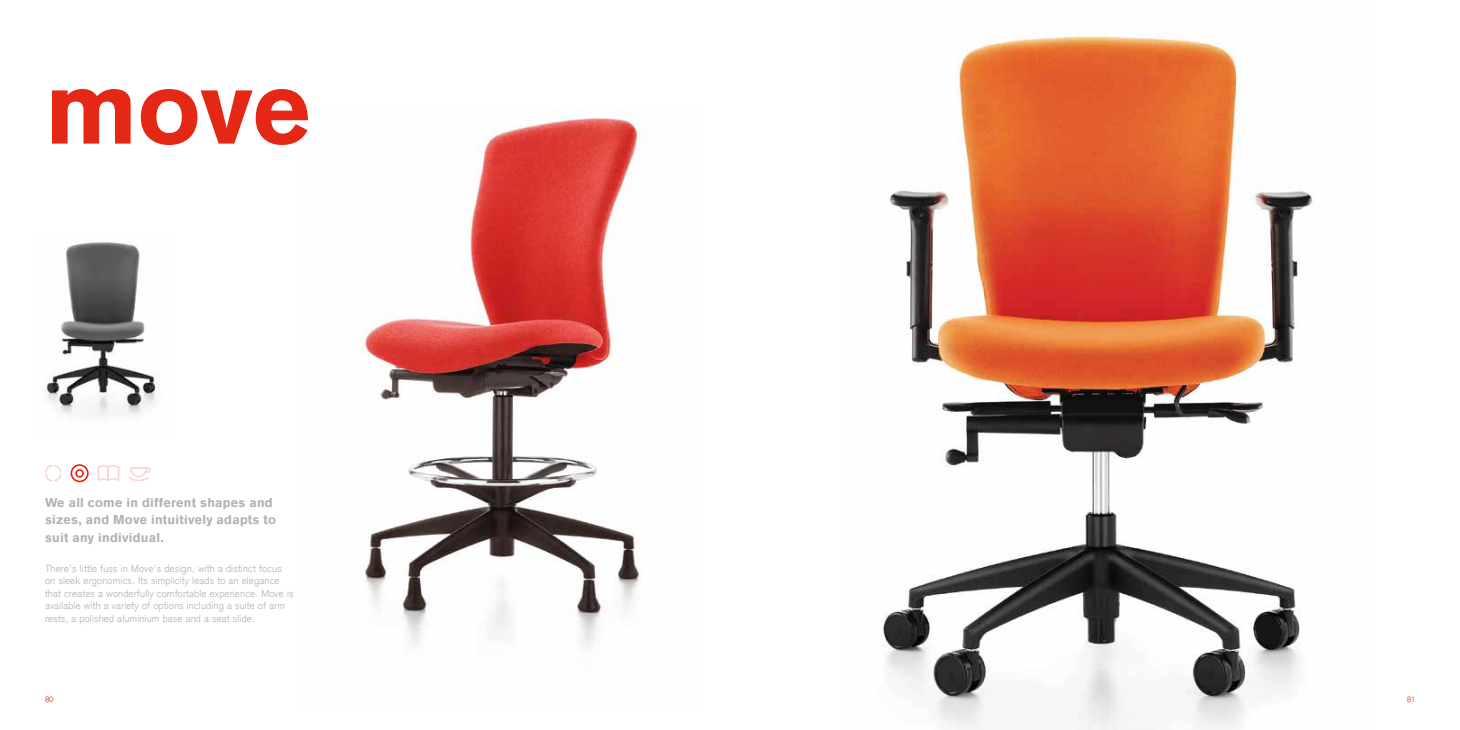
<style>
.page{position:relative;width:1460px;height:730px;background:#fff}
.page>*{position:absolute;margin:0;border:0;box-sizing:border-box;transform-origin:0 0}
.t1{font:900 100px "Akzidenz Grotesk CE";color:#e52716}
.t2{font:900 12.5px/17.5px "Akzidenz Grotesk CE";letter-spacing:.02em;color:#b3b2b2}
.t3{font:300 10px/12.5px "Akzidenz Grotesk CE";letter-spacing:.02em;color:#b3b2b2}
.t4{font:300 7.5px "Akzidenz Grotesk CE";color:#e42313}
</style>
<div class="page">
<img style="left:360px;top:110px;width:281px;height:536px">
<img style="left:883px;top:27px;width:430px;height:703px">
<img style="left:45px;top:242px;width:112px;height:173px">
<svg style="left:97px;top:465px;width:23px;height:16px"></svg>
<svg style="left:128px;top:467px;width:23px;height:14px"></svg>
<svg style="left:70px;top:464px;width:19px;height:19px"></svg>
<svg style="left:45px;top:465px;width:17px;height:17px"></svg>
<h1 class="t1" style="left:45px;top:42px;width:268px">move</h1>
<p class="t2" style="left:45px;top:494px;width:233px">We all come in different shapes and sizes, and Move intuitively adapts to suit any individual.</p>
<p class="t3" style="left:45px;top:562px;width:250px">There’s little fuss in Move’s design, with a distinct focus on sleek ergonomics. Its simplicity leads to an elegance that creates a wonderfully comfortable experience. Move is available with a variety of options including a suite of arm rests, a polished aluminium base and a seat slide.</p>
<p class="t4" style="left:45px;top:694px;width:10px">80</p>
<p class="t4" style="left:1407px;top:694px;width:10px">81</p>
</div>
